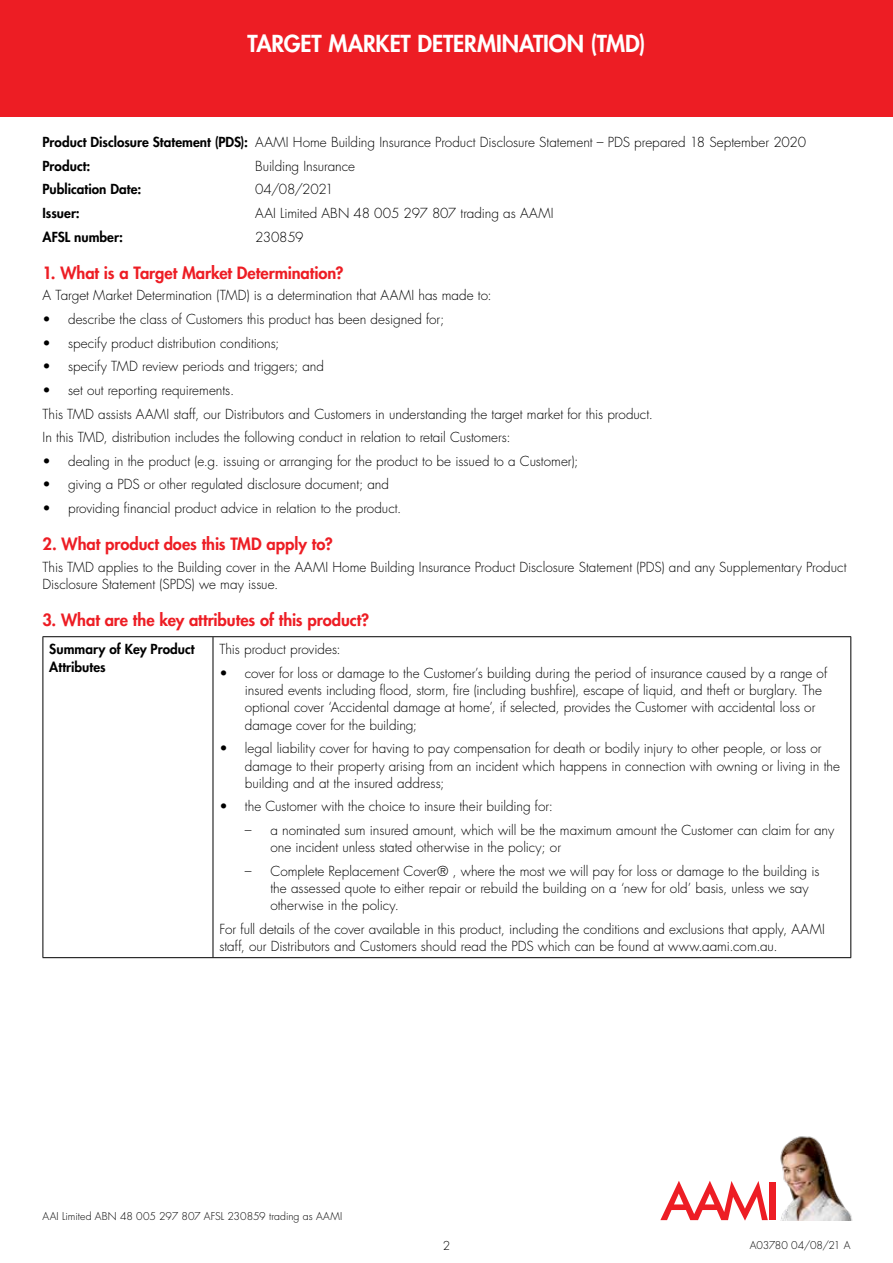
<style>
.page{position:relative;width:893px;height:1263px;background:#fff}
.page>*{position:absolute;margin:0;border:0;box-sizing:border-box;transform-origin:0 0}
.t1{font:800 22.8px "Futura Std";letter-spacing:-.005em;color:#fff}
.t2{font:800 16.5px "Futura Std";letter-spacing:-.005em;color:#ed1d24}
.t3{font:300 13.5px/17.2px "Futura Std";color:#000}
.t4{font:800 13.5px/17.2px "Futura Std";color:#000}
.t5{font:300 12px "Futura Std";color:#000}
.t6{font:300 10.5px "Futura Std";color:#000}
.s1{font-weight:800}
</style>
<div class="page">
<div style="left:0;top:0;width:893px;height:117px;background:#ed1d24"></div>
<img style="left:775px;top:1136px;width:78px;height:84px">
<div style="left:769px;top:1182px;width:6px;height:38px;background:#ed1d24"></div>
<svg style="left:660px;top:1181px;width:108px;height:40px"></svg>
<hr style="left:43px;top:636px;width:170px;height:1px;background:#000">
<hr style="left:43px;top:637px;width:1px;height:320px;background:#000">
<hr style="left:213px;top:636px;width:638px;height:1px;background:#000">
<hr style="left:213px;top:637px;width:1px;height:320px;background:#000">
<hr style="left:850px;top:637px;width:1px;height:320px;background:#000">
<hr style="left:43px;top:957px;width:170px;height:1px;background:#000">
<hr style="left:213px;top:957px;width:638px;height:1px;background:#000">
<h1 class="t1" style="left:247px;top:29px;width:400px">TARGET MARKET DETERMINATION (TMD)</h1>
<p class="t3" style="left:43px;top:131px;width:765px;line-height:23.7px"><span class="s1">Product Disclosure Statement (PDS):</span> AAMI Home Building Insurance Product Disclosure Statement – PDS prepared 18 September 2020<br><span class="s1">Product:</span></p>
<p class="t3" style="left:255px;top:158px;width:101px">Building Insurance</p>
<p class="t4" style="left:43px;top:181px;width:100px">Publication Date:</p>
<p class="t3" style="left:255px;top:181px;width:80px">04/08/2021</p>
<p class="t4" style="left:43px;top:204px;width:39px">Issuer:</p>
<p class="t3" style="left:255px;top:205px;width:300px">AAI Limited ABN 48 005 297 807 trading as AAMI</p>
<p class="t4" style="left:43px;top:228px;width:82px">AFSL number:</p>
<p class="t3" style="left:255px;top:229px;width:50px">230859</p>
<p class="t2" style="left:43px;top:262px;width:302px">1. What is a Target Market Determination?</p>
<p class="t3" style="left:43px;top:287px;width:451px">A Target Market Determination (TMD) is a determination that AAMI has made to:</p>
<p class="t3" style="left:43px;top:311px;width:403px">• describe the class of Customers this product has been designed for;</p>
<p class="t3" style="left:43px;top:334px;width:238px">• specify product distribution conditions;</p>
<p class="t3" style="left:43px;top:358px;width:283px">• specify TMD review periods and triggers; and</p>
<p class="t3" style="left:43px;top:378px;width:612px;line-height:23.7px">• set out reporting requirements.<br>This TMD assists AAMI staff, our Distributors and Customers in understanding the target market for this product.<br>In this TMD, distribution includes the following conduct in relation to retail Customers:</p>
<p class="t3" style="left:43px;top:453px;width:537px">• dealing in the product (e.g. issuing or arranging for the product to be issued to a Customer);</p>
<p class="t3" style="left:43px;top:476px;width:348px">• giving a PDS or other regulated disclosure document; and</p>
<p class="t3" style="left:43px;top:500px;width:360px">• providing financial product advice in relation to the product.</p>
<p class="t2" style="left:43px;top:534px;width:292px">2. What product does this TMD apply to?</p>
<p class="t3" style="left:43px;top:558px;width:805px">This TMD applies to the Building cover in the AAMI Home Building Insurance Product Disclosure Statement (PDS) and any Supplementary Product<br>Disclosure Statement (SPDS) we may issue.</p>
<p class="t2" style="left:43px;top:609px;width:328px">3. What are the key attributes of this product?</p>
<p class="t4" style="left:49px;top:641px;width:147px">Summary of Key Product<br>Attributes</p>
<p class="t3" style="left:219px;top:641px;width:123px">This product provides:</p>
<p class="t3" style="left:245px;top:665px;width:584px;text-indent:-26px">• cover for loss or damage to the Customer’s building during the period of insurance caused by a range of insured events including flood, storm, fire (including bushfire), escape of liquid, and theft or burglary. The optional cover ‘Accidental damage at home’, if selected, provides the Customer with accidental loss or damage cover for the building;</p>
<p class="t3" style="left:245px;top:740px;width:597px;text-indent:-26px">• legal liability cover for having to pay compensation for death or bodily injury to other people, or loss or damage to their property arising from an incident which happens in connection with owning or living in the building and at the insured address;</p>
<p class="t3" style="left:219px;top:798px;width:335px">• the Customer with the choice to insure their building for:</p>
<p class="t3" style="left:270px;top:822px;width:565px;text-indent:-26px">– a nominated sum insured amount, which will be the maximum amount the Customer can claim for any one incident unless stated otherwise in the policy; or</p>
<p class="t3" style="left:270px;top:863px;width:551px;text-indent:-26px">– Complete Replacement Cover® , where the most we will pay for loss or damage to the building is the assessed quote to either repair or rebuild the building on a ‘new for old’ basis, unless we say otherwise in the policy.</p>
<p class="t3" style="left:219px;top:921px;width:607px">For full details of the cover available in this product, including the conditions and exclusions that apply, AAMI staff, our Distributors and Customers should read the PDS which can be found at www.aami.com.au.</p>
<p class="t6" style="left:43px;top:1210px;width:301px">AAI Limited ABN 48 005 297 807 AFSL 230859 trading as AAMI</p>
<p class="t5" style="left:443px;top:1238px;width:9px">2</p>
<p class="t6" style="left:750px;top:1239px;width:102px">A03780 04/08/21 A</p>
</div>
